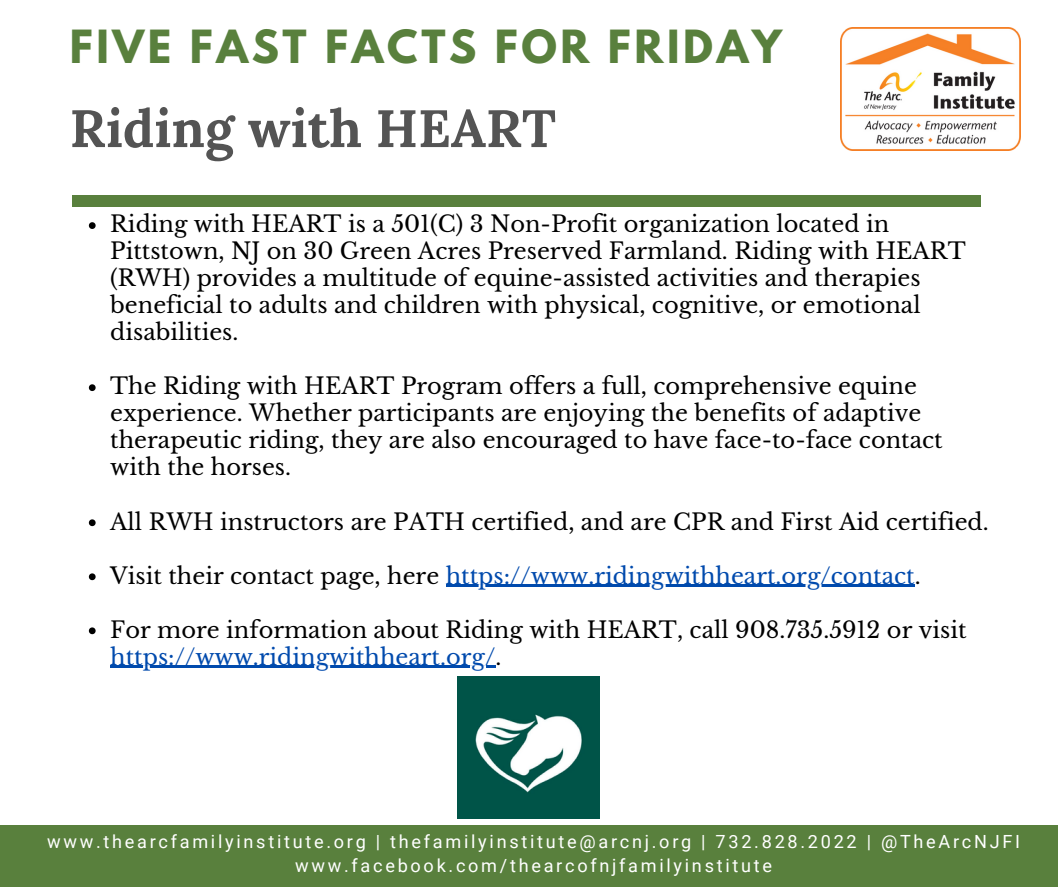
<style>
.page{position:relative;width:1058px;height:887px;background:#fff}
.page>*{position:absolute;margin:0;border:0;box-sizing:border-box;transform-origin:0 0}
.t1{font:700 52.5px "Lora";color:#545454}
.t2{font:700 40.5px "League Spartan";letter-spacing:.09em;color:#59803d}
.t3{font:22.5px/27px "Libre Baskerville";color:#000}
.t4{font:22.5px "Libre Baskerville";color:#004aad}
.t5{font:18.15px/23.7px "Roboto";letter-spacing:.15em;color:#fff;text-align:center}
.s1{color:#000}
.s2{color:#004aad}
</style>
<div class="page">
<div style="left:72px;top:195px;width:908px;height:12px;background:#59803d"></div>
<div style="left:0;top:825px;width:1058px;height:61px;background:#59803d"></div>
<img style="left:840px;top:27px;width:180px;height:123px">
<img style="left:458px;top:677px;width:141px;height:141px">
<svg style="left:89px;top:222px;width:7px;height:7px"></svg>
<svg style="left:89px;top:384px;width:7px;height:7px"></svg>
<svg style="left:89px;top:519px;width:7px;height:7px"></svg>
<svg style="left:89px;top:573px;width:7px;height:7px"></svg>
<hr style="left:446px;top:584px;width:468px;height:3px;background:#004aad">
<svg style="left:89px;top:627px;width:7px;height:7px"></svg>
<hr style="left:110px;top:665px;width:385px;height:3px;background:#004aad">
<p class="t2" style="left:70px;top:26px;width:714px">FIVE FAST FACTS FOR FRIDAY</p>
<p class="t1" style="left:70px;top:94px;width:488px">Riding with HEART</p>
<p class="t3" style="left:110px;top:211px;width:857px">Riding with HEART is a 501(C) 3 Non-Profit organization located in Pittstown, NJ on 30 Green Acres Preserved Farmland. Riding with HEART (RWH) provides a multitude of equine-assisted activities and therapies beneficial to adults and children with physical, cognitive, or emotional disabilities.</p>
<p class="t3" style="left:110px;top:373px;width:834px">The Riding with HEART Program offers a full, comprehensive equine experience. Whether participants are enjoying the benefits of adaptive therapeutic riding, they are also encouraged to have face-to-face contact with the horses.</p>
<p class="t3" style="left:110px;top:508px;width:880px">All RWH instructors are PATH certified, and are CPR and First Aid certified.</p>
<p class="t4" style="left:110px;top:561px;width:812px"><span class="s1">Visit their contact page, here</span> https://www.ridingwithheart.org/contact<span class="s1">.</span></p>
<p class="t3" style="left:110px;top:616px;width:858px">For more information about Riding with HEART, call 908.735.5912 or visit <span class="s2">https://www.ridingwithheart.org/</span>.</p>
<p class="t5" style="left:47px;top:830px;width:974px">www.thearcfamilyinstitute.org | thefamilyinstitute@arcnj.org | 732.828.2022 | @TheArcNJFI www.facebook.com/thearcofnjfamilyinstitute</p>
</div>
